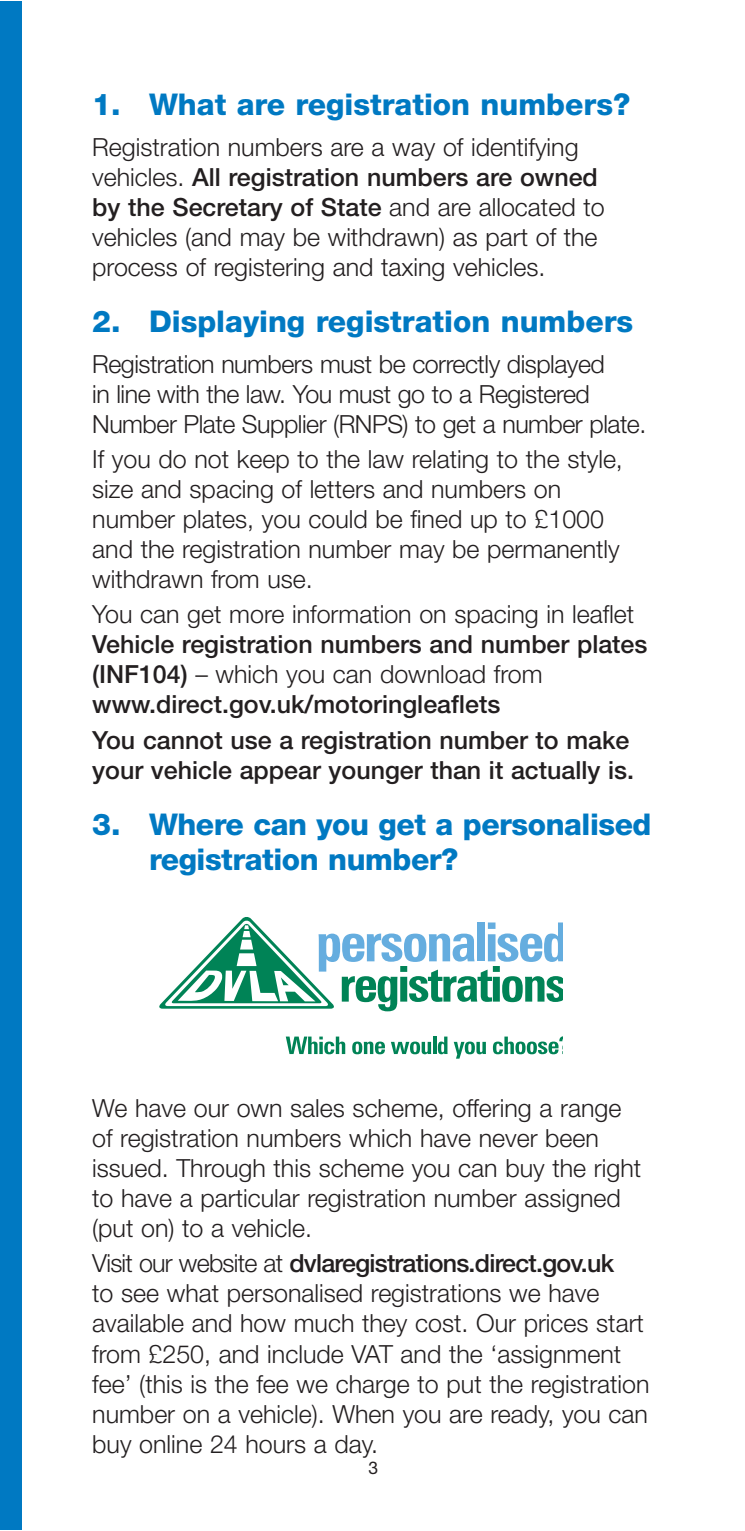
<style>
.page{position:relative;width:745px;height:1531px;background:#fff}
.page>*{position:absolute;margin:0;border:0;box-sizing:border-box;transform-origin:0 0}
.t1{font:800 30px/35px "Helvetica Neue";color:#0079c2}
.t2{font:300 25px/30px "Helvetica Neue";color:#231f20}
.t3{font:500 25px/30px "Helvetica Neue";color:#231f20}
.t4{font:300 25px/30px "Helvetica Neue";letter-spacing:-.02em;color:#231f20}
.t5{font:17.5px "Helvetica Neue";color:#231f20}
.s1{font-weight:500}
.s2{font-weight:300}
</style>
<div class="page">
<div style="left:0;top:1px;width:21px;height:1528px;background:#0079c2"></div>
<svg style="left:285px;top:1036px;width:60px;height:18px"></svg>
<svg style="left:352px;top:1041px;width:32px;height:13px"></svg>
<svg style="left:391px;top:1041px;width:40px;height:13px"></svg>
<svg style="left:433px;top:1036px;width:3px;height:18px"></svg>
<svg style="left:437px;top:1036px;width:10px;height:18px"></svg>
<svg style="left:453px;top:1041px;width:32px;height:17px"></svg>
<svg style="left:492px;top:1036px;width:70px;height:18px"></svg>
<svg style="left:159px;top:917px;width:403px;height:94px"></svg>
<p class="t1" style="left:92px;top:87px;width:539px">1. What are registration numbers?</p>
<p class="t2" style="left:92px;top:131px;width:513px">Registration numbers are a way of identifying vehicles. <span class="s1">All registration numbers are owned by the Secretary of State</span> and are allocated to vehicles (and may be withdrawn) as part of the process of registering and taxing vehicles.</p>
<p class="t1" style="left:92px;top:304px;width:542px">2. Displaying registration numbers</p>
<p class="t4" style="left:92px;top:348px;width:555px">Registration numbers must be correctly displayed<br>in line with the law. You must go to a Registered<br>Number Plate Supplier (RNPS) to get a number plate.</p>
<p class="t2" style="left:92px;top:443px;width:532px">If you do not keep to the law relating to the style, size and spacing of letters and numbers on number plates, you could be fined up to £1000 and the registration number may be permanently withdrawn from use.</p>
<p class="t2" style="left:92px;top:599px;width:543px">You can get more information on spacing in leaflet</p>
<p class="t3" style="left:92px;top:629px;width:556px">Vehicle registration numbers and number plates (INF104) <span class="s2">– which you can download from </span>www.direct.gov.uk/motoringleaflets</p>
<p class="t3" style="left:92px;top:724px;width:543px">You cannot use a registration number to make your vehicle appear younger than it actually is.</p>
<p class="t1" style="left:149px;top:807px;width:503px;text-indent:-57px">3. Where can you get a personalised registration number?</p>
<p class="t2" style="left:92px;top:1092px;width:550px">We have our own sales scheme, offering a range of registration numbers which have never been issued. Through this scheme you can buy the right to have a particular registration number assigned (put on) to a vehicle.</p>
<p class="t2" style="left:92px;top:1248px;width:558px">Visit our website at <span class="s1">dvlaregistrations.direct.gov.uk<br></span>to see what personalised registrations we have available and how much they cost. Our prices start from £250, and include VAT and the ‘assignment fee’ (this is the fee we charge to put the registration number on a vehicle). When you are ready, you can buy online 24 hours a day.</p>
<p class="t5" style="left:368px;top:1457px;width:11px">3</p>
</div>
